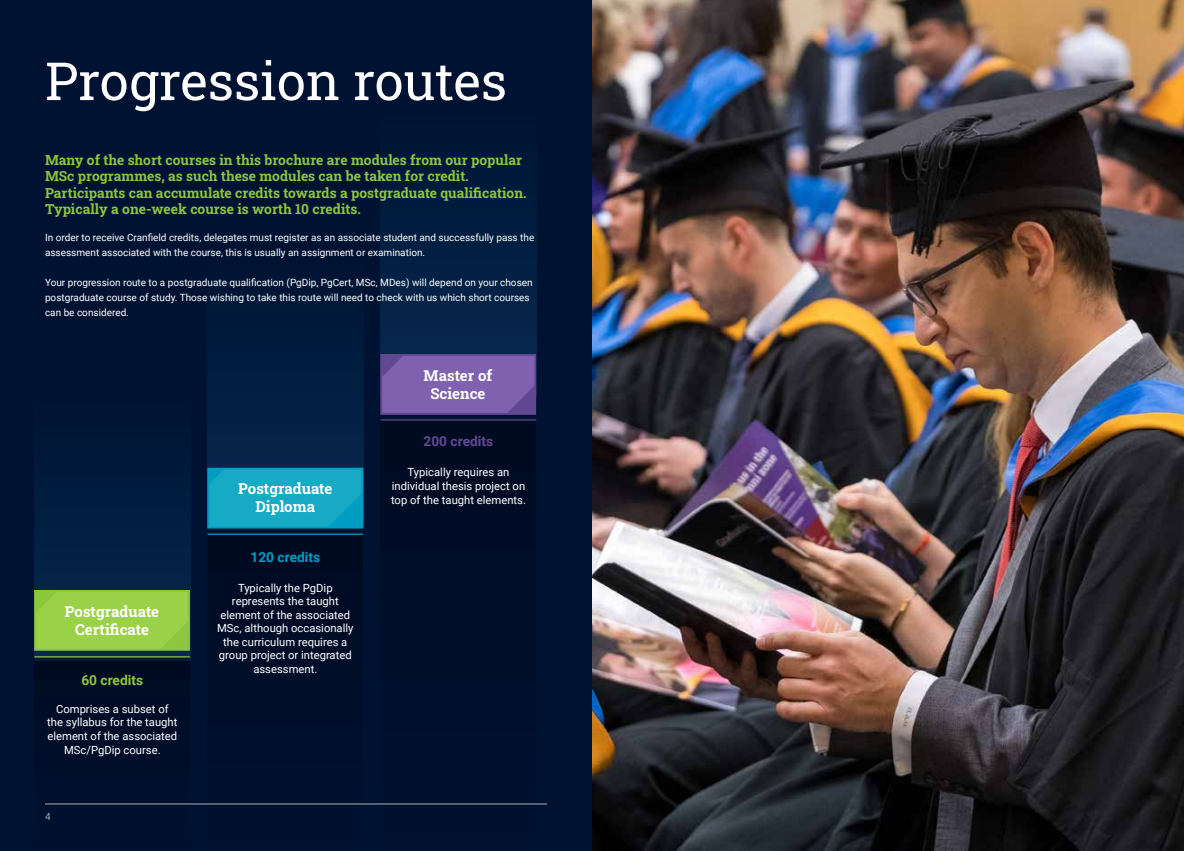
<style>
.page{position:relative;width:1184px;height:851px;background:#fff}
.page>*{position:absolute;margin:0;border:0;box-sizing:border-box;transform-origin:0 0}
.t1{font:52.5px "Roboto Slab";color:#fff}
.t2{font:700 15px/18px "Roboto Slab";color:#fff;text-align:center}
.t3{font:700 13.75px/16.2px "Roboto Slab";color:#8dc63f}
.t4{font:700 13.75px "Roboto";color:#009dc3}
.t5{font:700 13.75px "Roboto";color:#624891}
.t6{font:700 13.75px "Roboto";color:#8dc63f}
.t7{font:11.25px/13.5px "Roboto";color:#fff;text-align:center}
.t8{font:10px/15px "Roboto";color:#fff}
.t9{font:10px "Roboto";color:#a3a8aa}
</style>
<div class="page">
<div style="left:0;top:0;width:592px;height:850px;background:#001232"></div>
<div style="left:34px;top:393px;width:156px;height:267px;background:#001c3e"></div>
<div style="left:207px;top:255px;width:156px;height:268px;background:#001c3e"></div>
<div style="left:380px;top:105px;width:156px;height:290px;background:#001d3f"></div>
<div style="left:34px;top:656px;width:156px;height:194px;background:#000e29"></div>
<div style="left:207px;top:534px;width:156px;height:316px;background:#000e29"></div>
<div style="left:380px;top:419px;width:156px;height:431px;background:#000e29"></div>
<div style="left:37px;top:593px;width:150px;height:54px;background:#9bd149"></div>
<div style="left:34px;top:590px;width:156px;height:60px;border:2px solid #8dc63f"></div>
<div style="left:210px;top:471px;width:150px;height:54px;background:#16aac5"></div>
<div style="left:207px;top:468px;width:156px;height:60px;border:2px solid #009dc3"></div>
<div style="left:383px;top:357px;width:150px;height:54px;background:#8061b0"></div>
<div style="left:380px;top:354px;width:156px;height:60px;border:2px solid #624891"></div>
<hr style="left:34px;top:656px;width:156px;height:1px;background:#8dc63f">
<hr style="left:207px;top:533px;width:156px;height:2px;background:#009dc3">
<hr style="left:380px;top:419px;width:156px;height:1px;background:#624891">
<img style="left:592px;top:0;width:591px;height:850px">
<hr style="left:45px;top:803px;width:502px;height:1px;background:#aaafb0">
<h1 class="t1" style="left:45px;top:45px;width:463px">Progression routes</h1>
<p class="t3" style="left:45px;top:152px;width:483px">Many of the short courses in this brochure are modules from our popular MSc programmes, as such these modules can be taken for credit.<br>Participants can accumulate credits towards a postgraduate qualification.<br>Typically a one-week course is worth 10 credits.</p>
<p class="t8" style="left:45px;top:230px;width:491px">In order to receive Cranfield credits, delegates must register as an associate student and successfully pass the assessment associated with the course, this is usually an assignment or examination.</p>
<p class="t8" style="left:45px;top:275px;width:489px">Your progression route to a postgraduate qualification (PgDip, PgCert, MSc, MDes) will depend on your chosen postgraduate course of study. Those wishing to take this route will need to check with us which short courses can be considered.</p>
<h2 class="t2" style="left:423px;top:366px;width:70px">Master of<br>Science</h2>
<h2 class="t2" style="left:65px;top:601px;width:96px">Postgraduate<br>Certificate</h2>
<h3 class="t6" style="left:81px;top:670px;width:63px">60 credits</h3>
<p class="t7" style="left:47px;top:701px;width:132px">Comprises a subset of the syllabus for the taught element of the associated<br>MSc/PgDip course.</p>
<p class="t9" style="left:45px;top:809px;width:7px">4</p>
<h2 class="t2" style="left:238px;top:479px;width:96px">Postgraduate<br>Diploma</h2>
<h3 class="t4" style="left:250px;top:547px;width:71px">120 credits</h3>
<p class="t7" style="left:217px;top:580px;width:138px">Typically the PgDip represents the taught element of the associated<br>MSc, although occasionally the curriculum requires a group project or integrated assessment.</p>
<h3 class="t5" style="left:423px;top:431px;width:71px">200 credits</h3>
<p class="t7" style="left:391px;top:465px;width:136px">Typically requires an individual thesis project on top of the taught elements.</p>
</div>
